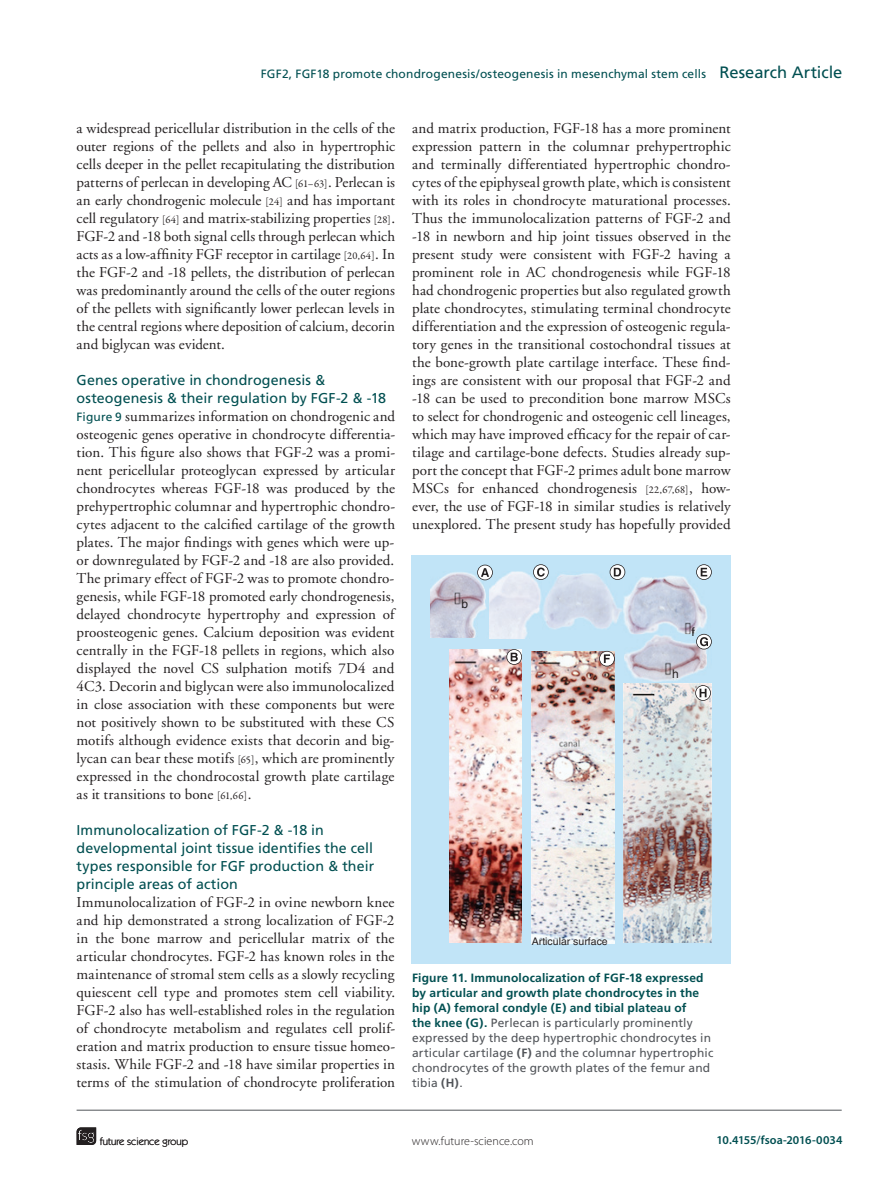
<style>
.page{position:relative;width:885px;height:1191px;background:#fff}
.page>*{position:absolute;margin:0;border:0;box-sizing:border-box;transform-origin:0 0}
.t1{font:15px/18px "Adobe Garamond";letter-spacing:.005em;color:#231f20;text-align:justify}
.t2{font:14.25px/18px "Frutiger";letter-spacing:.005em;color:#004f51}
.t3{font:12px/15px "Frutiger";letter-spacing:.01em;color:#52555a}
.t4{font:12px "Frutiger";letter-spacing:.015em;color:#004f51}
.t5{font:300 12px "Myriad Pro";letter-spacing:.01em;color:#231f20}
.t6{font:600 12px "Myriad Pro";letter-spacing:-.005em;color:#004f51}
.t7{font:12px "Helvetica LT Std";color:#231f20}
.t8{font:10.5px "Itc Kabel";color:#231f20}
.t9{font:10.5px "Helvetica LT Std";color:#231f20}
.s1{font-size:16.5px}
.s2{font-family:"Garamond Premr Pro";font-size:10.5px}
.s3{font-family:"Frutiger";font-size:12px;color:#004f51}
.s4{font-weight:700;color:#004f51}
.s5{font-weight:700}
</style>
<div class="page">
<svg style="left:77px;top:1127px;width:19px;height:18px"></svg>
<hr style="left:77px;top:1109px;width:764px;height:1px;background:#52555a">
<div style="left:411px;top:555px;width:319px;height:408px;background:#c1e4f7"></div>
<img style="left:623px;top:683px;width:88px;height:260px">
<img style="left:532px;top:651px;width:82px;height:292px">
<img style="left:449px;top:649px;width:72px;height:294px">
<img style="left:624px;top:571px;width:83px;height:110px">
<img style="left:624px;top:634px;width:87px;height:1px">
<img style="left:543px;top:571px;width:80px;height:58px">
<img style="left:623px;top:571px;width:1px;height:58px">
<img style="left:430px;top:571px;width:111px;height:67px">
<svg style="left:477px;top:564px;width:16px;height:16px"></svg>
<svg style="left:506px;top:649px;width:16px;height:16px"></svg>
<svg style="left:533px;top:564px;width:15px;height:16px"></svg>
<svg style="left:609px;top:564px;width:16px;height:16px"></svg>
<svg style="left:696px;top:564px;width:15px;height:16px"></svg>
<svg style="left:599px;top:651px;width:15px;height:15px"></svg>
<svg style="left:696px;top:634px;width:15px;height:15px"></svg>
<svg style="left:695px;top:685px;width:15px;height:16px"></svg>
<p class="t4" style="left:261px;top:67px;width:583px">FGF2, FGF18 promote chondrogenesis/osteogenesis in mesenchymal stem cells <span class="s1">Research Article</span></p>
<p class="t1" style="left:77px;top:119px;width:320px">a widespread pericellular distribution in the cells of the outer regions of the pellets and also in hypertrophic cells deeper in the pellet recapitulating the distribution patterns of perlecan in developing AC <span class="s2">[61–63]</span>. Perlecan is an early chondrogenic molecule <span class="s2">[24]</span> and has important cell regulatory <span class="s2">[64]</span> and matrix-stabilizing properties <span class="s2">[28]</span>.<br>FGF-2 and -18 both signal cells through perlecan which acts as a low-affinity FGF receptor in cartilage <span class="s2">[20,64]</span>. In the FGF-2 and -18 pellets, the distribution of perlecan was predominantly around the cells of the outer regions of the pellets with significantly lower perlecan levels in the central regions where deposition of calcium, decorin and biglycan was evident.</p>
<p class="t2" style="left:77px;top:370px;width:311px">Genes operative in chondrogenesis &amp; osteogenesis &amp; their regulation by FGF-2 &amp; -18</p>
<p class="t1" style="left:77px;top:407px;width:320px"><span class="s3">Figure 9</span> summarizes information on chondrogenic and osteogenic genes operative in chondrocyte differentia&shy;tion. This figure also shows that FGF-2 was a promi&shy;nent pericellular proteoglycan expressed by articular chondrocytes whereas FGF-18 was produced by the prehypertrophic columnar and hypertrophic chondro&shy;cytes adjacent to the calcified cartilage of the growth plates. The major findings with genes which were up&shy;or downregulated by FGF-2 and -18 are also provided.<br>The primary effect of FGF-2 was to promote chondro&shy;genesis, while FGF-18 promoted early chondrogenesis, delayed chondrocyte hypertrophy and expression of proosteogenic genes. Calcium deposition was evident centrally in the FGF-18 pellets in regions, which also displayed the novel CS sulphation motifs 7D4 and 4C3. Decorin and biglycan were also immunolocalized in close association with these components but were not positively shown to be substituted with these CS motifs although evidence exists that decorin and big&shy;lycan can bear these motifs <span class="s2">[65]</span>, which are prominently expressed in the chondrocostal growth plate cartilage as it transitions to bone <span class="s2">[61,66]</span>.</p>
<p class="t2" style="left:77px;top:820px;width:299px">Immunolocalization of FGF-2 &amp; -18 in developmental joint tissue identifies the cell types responsible for FGF production &amp; their principle areas of action</p>
<p class="t1" style="left:77px;top:893px;width:320px">Immunolocalization of FGF-2 in ovine newborn knee and hip demonstrated a strong localization of FGF-2 in the bone marrow and pericellular matrix of the articular chondrocytes. FGF-2 has known roles in the maintenance of stromal stem cells as a slowly recycling quiescent cell type and promotes stem cell viability.<br>FGF-2 also has well-established roles in the regulation of chondrocyte metabolism and regulates cell prolif&shy;eration and matrix production to ensure tissue homeo&shy;stasis. While FGF-2 and -18 have similar properties in terms of the stimulation of chondrocyte proliferation</p>
<p class="t1" style="left:412px;top:119px;width:320px">and matrix production, FGF-18 has a more prominent expression pattern in the columnar prehypertrophic and terminally differentiated hypertrophic chondro&shy;cytes of the epiphyseal growth plate, which is consistent with its roles in chondrocyte maturational processes.<br>Thus the immunolocalization patterns of FGF-2 and -18 in newborn and hip joint tissues observed in the present study were consistent with FGF-2 having a prominent role in AC chondrogenesis while FGF-18 had chondrogenic properties but also regulated growth plate chondrocytes, stimulating terminal chondrocyte differentiation and the expression of osteogenic regula&shy;tory genes in the transitional costochondral tissues at the bone-growth plate cartilage interface. These find&shy;ings are consistent with our proposal that FGF-2 and -18 can be used to precondition bone marrow MSCs to select for chondrogenic and osteogenic cell lineages, which may have improved efficacy for the repair of car&shy;tilage and cartilage-bone defects. Studies already sup&shy;port the concept that FGF-2 primes adult bone marrow MSCs for enhanced chondrogenesis <span class="s2">[22,67,68]</span>, how&shy;ever, the use of FGF-18 in similar studies is relatively unexplored. The present study has hopefully provided</p>
<p class="t7" style="left:461px;top:597px;width:8px">b</p>
<p class="t7" style="left:691px;top:624px;width:5px">f</p>
<p class="t7" style="left:672px;top:667px;width:8px">h</p>
<p class="t9" style="left:532px;top:935px;width:77px">Articular surface</p>
<p class="t3" style="left:412px;top:970px;width:302px"><span class="s4">Figure 11. Immunolocalization of FGF-18 expressed by articular and growth plate chondrocytes in the hip (A) femoral condyle (E) and tibial plateau of<br>the knee (G).</span> Perlecan is particularly prominently expressed by the deep hypertrophic chondrocytes in articular cartilage <span class="s5">(F)</span> and the columnar hypertrophic chondrocytes of the growth plates of the femur and tibia <span class="s5">(H)</span>.</p>
<p class="t8" style="left:100px;top:1135px;width:90px">future science group</p>
<p class="t5" style="left:412px;top:1134px;width:123px">www.future-science.com</p>
<p class="t6" style="left:716px;top:1132px;width:127px">10.4155/fsoa-2016-0034</p>
</div>
